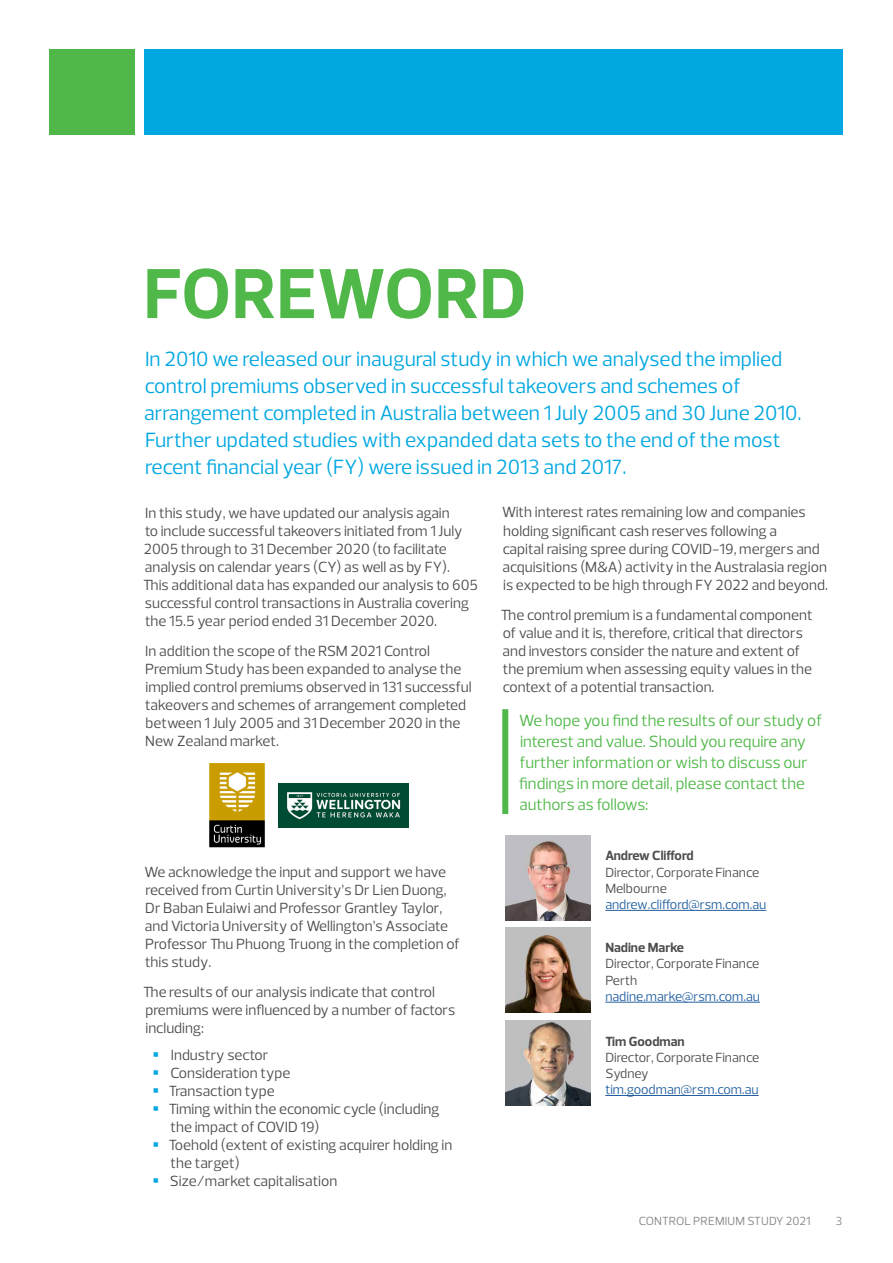
<style>
.page{position:relative;width:893px;height:1263px;background:#fff}
.page>*{position:absolute;margin:0;border:0;box-sizing:border-box;transform-origin:0 0}
.t1{font:700 72px "Prelo";letter-spacing:.01em;color:#50b848}
.t2{font:21px/27px "Prelo";color:#00a7e1}
.t3{font:16.5px/21px "Prelo";color:#50b848}
.t4{font:15px/18px "Prelo";color:#4d4d4f}
.t5{font:13.5px/16.2px "Prelo";color:#4d4d4f}
.t6{font:13.5px "Prelo";color:#215e9e}
.t7{font:700 13.5px "Prelo";color:#4d4d4f}
.t8{font:12px "Prelo";letter-spacing:.015em;color:#848688}
</style>
<div class="page">
<div style="left:145px;top:50px;width:698px;height:85px;background:#00a7e1"></div>
<div style="left:50px;top:50px;width:85px;height:85px;background:#50b848"></div>
<div style="left:502px;top:709px;width:6px;height:105px;background:#50b848"></div>
<img style="left:209px;top:763px;width:77px;height:85px">
<img style="left:505px;top:835px;width:85px;height:85px">
<img style="left:505px;top:928px;width:85px;height:85px">
<img style="left:505px;top:1020px;width:85px;height:85px">
<hr style="left:605px;top:910px;width:161px;height:1px;background:#215e9e">
<hr style="left:605px;top:1002px;width:155px;height:1px;background:#215e9e">
<hr style="left:605px;top:1095px;width:154px;height:1px;background:#215e9e">
<img style="left:279px;top:783px;width:129px;height:44px">
<h1 class="t1" style="left:144px;top:250px;width:384px">FOREWORD</h1>
<p class="t2" style="left:144px;top:346px;width:659px">In 2010 we released our inaugural study in which we analysed the implied control premiums observed in successful takeovers and schemes of arrangement completed in Australia between 1 July 2005 and 30 June 2010.<br>Further updated studies with expanded data sets to the end of the most recent financial year (FY) were issued in 2013 and 2017.</p>
<p class="t4" style="left:143px;top:503px;width:336px">In this study, we have updated our analysis again<br>to include successful takeovers initiated from 1 July 2005 through to 31 December 2020 (to facilitate analysis on calendar years (CY) as well as by FY).<br>This additional data has expanded our analysis to 605 successful control transactions in Australia covering the 15.5 year period ended 31 December 2020.</p>
<p class="t4" style="left:145px;top:642px;width:328px">In addition the scope of the RSM 2021 Control Premium Study has been expanded to analyse the implied control premiums observed in 131 successful takeovers and schemes of arrangement completed between 1 July 2005 and 31 December 2020 in the New Zealand market.</p>
<p class="t4" style="left:502px;top:503px;width:327px">With interest rates remaining low and companies holding significant cash reserves following a<br>capital raising spree during COVID-19, mergers and acquisitions (M&amp;A) activity in the Australasia region is expected to be high through FY 2022 and beyond.</p>
<p class="t4" style="left:501px;top:606px;width:313px">The control premium is a fundamental component of value and it is, therefore, critical that directors and investors consider the nature and extent of the premium when assessing equity values in the context of a potential transaction.</p>
<p class="t3" style="left:519px;top:710px;width:304px">We hope you find the results of our study of interest and value. Should you require any further information or wish to discuss our findings in more detail, please contact the authors as follows:</p>
<p class="t4" style="left:145px;top:862px;width:317px">We acknowledge the input and support we have received from Curtin University’s Dr Lien Duong, Dr Baban Eulaiwi and Professor Grantley Taylor, and Victoria University of Wellington’s Associate Professor Thu Phuong Truong in the completion of this study.</p>
<p class="t4" style="left:143px;top:983px;width:314px">The results of our analysis indicate that control premiums were influenced by a number of factors including:</p>
<p class="t4" style="left:169px;top:1046px;width:285px">Industry sector<br>Consideration type<br>Transaction type<br>Timing within the economic cycle (including the impact of COVID 19)<br>Toehold (extent of existing acquirer holding in the target)<br>Size/market capitalisation</p>
<p class="t7" style="left:605px;top:847px;width:90px">Andrew Clifford</p>
<p class="t5" style="left:605px;top:864px;width:155px">Director, Corporate Finance<br>Melbourne</p>
<p class="t6" style="left:605px;top:896px;width:162px">andrew.clifford@rsm.com.au</p>
<p class="t7" style="left:605px;top:939px;width:80px">Nadine Marke</p>
<p class="t5" style="left:605px;top:956px;width:155px">Director, Corporate Finance<br>Perth</p>
<p class="t6" style="left:605px;top:988px;width:156px">nadine.marke@rsm.com.au</p>
<p class="t7" style="left:605px;top:1033px;width:81px">Tim Goodman</p>
<p class="t5" style="left:605px;top:1049px;width:155px">Director, Corporate Finance<br>Sydney</p>
<p class="t6" style="left:605px;top:1081px;width:155px">tim.goodman@rsm.com.au</p>
<p class="t8" style="left:639px;top:1214px;width:173px">CONTROL PREMIUM STUDY 2021</p>
<p class="t8" style="left:835px;top:1213px;width:8px">3</p>
</div>
